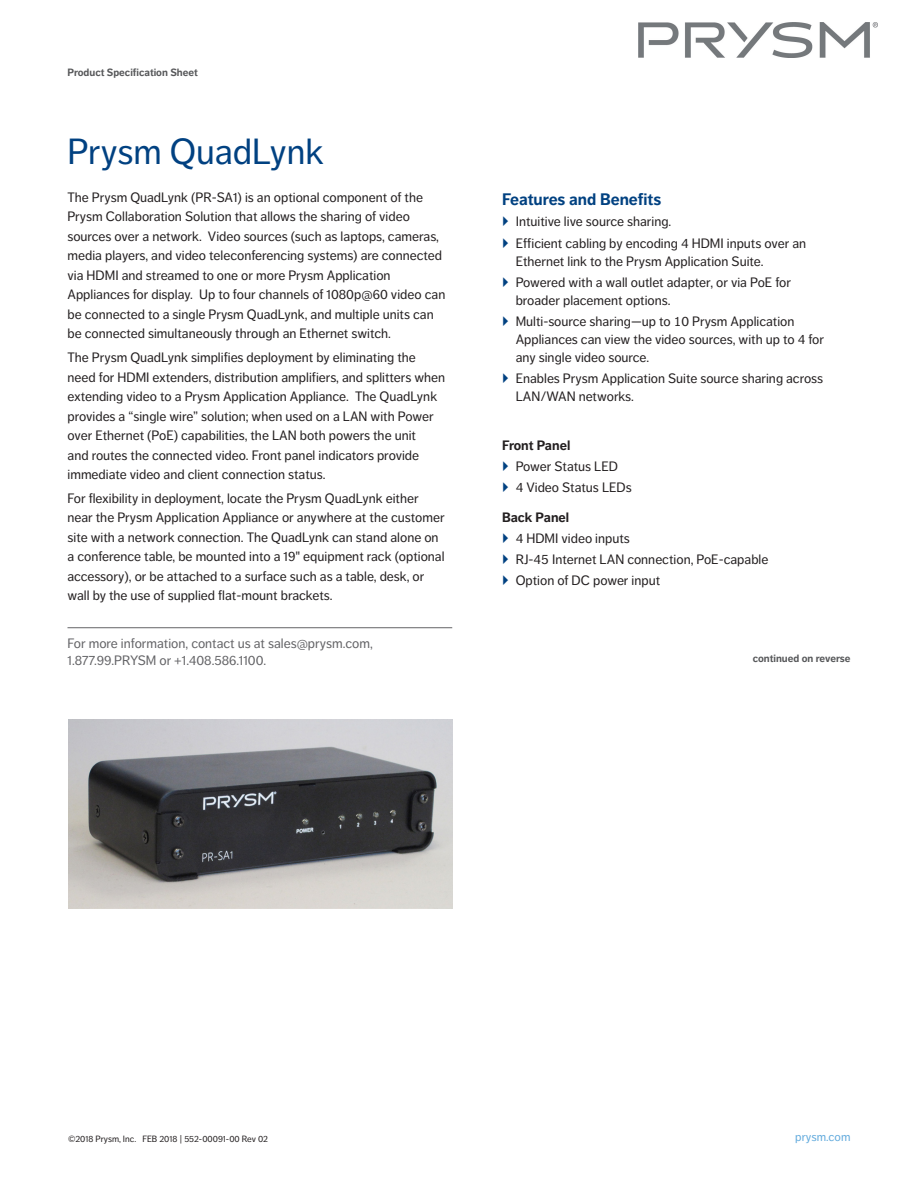
<style>
.page{position:relative;width:918px;height:1188px;background:#fff}
.page>*{position:absolute;margin:0;border:0;box-sizing:border-box;transform-origin:0 0}
.One_Sheet_Title{font:36px "Dagny Pro";color:#014181}
.One_Sheet_Header_2{font:700 16.5px "Dagny Pro";color:#014181}
.Intro_Left{font:13.5px/19.5px "Dagny Pro";color:#231f20}
.More_Info_Intro{font:13.5px/16.5px "Dagny Pro";color:#636366}
.One_Sheet_Header_3{font:700 13.5px "Dagny Pro";color:#231f20}
.t1{font:12px "Dagny Pro";color:#63abdd}
.Continued_line{font:700 10.5px "Dagny Pro";color:#57585a}
.Copyright_-_left{font:9px "Dagny Pro";color:#231f20}
</style>
<div class="page">
<hr style="left:68px;top:627px;width:384px;height:1px;background:#636366">
<img style="left:68px;top:720px;width:384px;height:188px">
<img style="left:639px;top:23px;width:239px;height:35px">
<p class="Continued_line" style="left:68px;top:66px;width:132px">Product Specification Sheet</p>
<p class="One_Sheet_Title" style="left:68px;top:131px;width:258px">Prysm QuadLynk</p>
<p class="Intro_Left" style="left:68px;top:187px;width:379px">The Prysm QuadLynk (PR-SA1) is an optional component of the Prysm Collaboration Solution that allows the sharing of video sources over a network. Video sources (such as laptops, cameras, media players, and video teleconferencing systems) are connected via HDMI and streamed to one or more Prysm Application Appliances for display. Up to four channels of 1080p@60 video can be connected to a single Prysm QuadLynk, and multiple units can be connected simultaneously through an Ethernet switch.</p>
<p class="Intro_Left" style="left:68px;top:348px;width:379px">The Prysm QuadLynk simplifies deployment by eliminating the need for HDMI extenders, distribution amplifiers, and splitters when extending video to a Prysm Application Appliance. The QuadLynk provides a “single wire” solution; when used on a LAN with Power over Ethernet (PoE) capabilities, the LAN both powers the unit<br>and routes the connected video. Front panel indicators provide immediate video and client connection status.</p>
<p class="Intro_Left" style="left:68px;top:488px;width:379px">For flexibility in deployment, locate the Prysm QuadLynk either near the Prysm Application Appliance or anywhere at the customer site with a network connection. The QuadLynk can stand alone on a conference table, be mounted into a 19" equipment rack (optional accessory), or be attached to a surface such as a table, desk, or wall by the use of supplied flat-mount brackets.</p>
<p class="More_Info_Intro" style="left:68px;top:635px;width:307px">For more information, contact us at sales@prysm.com,<br>1.877.99.PRYSM or +1.408.586.1100.</p>
<p class="One_Sheet_Header_2" style="left:502px;top:190px;width:161px">Features and Benefits</p>
<p class="Intro_Left" style="left:516px;top:212px;width:157px">Intuitive live source sharing.</p>
<p class="Intro_Left" style="left:516px;top:234px;width:292px;line-height:18px">Efficient cabling by encoding 4 HDMI inputs over an<br>Ethernet link to the Prysm Application Suite.</p>
<p class="Intro_Left" style="left:516px;top:273px;width:277px;line-height:18px">Powered with a wall outlet adapter, or via PoE for broader placement options.</p>
<p class="Intro_Left" style="left:516px;top:312px;width:310px;line-height:18px">Multi-source sharing—up to 10 Prysm Application<br>Appliances can view the video sources, with up to 4 for any single video source.</p>
<p class="Intro_Left" style="left:516px;top:370px;width:309px;line-height:18px">Enables Prysm Application Suite source sharing across<br>LAN/WAN networks.</p>
<p class="One_Sheet_Header_3" style="left:502px;top:437px;width:70px">Front Panel</p>
<p class="Intro_Left" style="left:516px;top:456px;width:104px">Power Status LED</p>
<p class="Intro_Left" style="left:516px;top:477px;width:118px">4 Video Status LEDs</p>
<p class="One_Sheet_Header_3" style="left:502px;top:509px;width:69px">Back Panel</p>
<p class="Intro_Left" style="left:516px;top:529px;width:116px">4 HDMI video inputs</p>
<p class="Intro_Left" style="left:516px;top:550px;width:254px">RJ-45 Internet LAN connection, PoE-capable</p>
<p class="Intro_Left" style="left:516px;top:571px;width:146px">Option of DC power input</p>
<p class="Continued_line" style="left:753px;top:652px;width:99px">continued on reverse</p>
<p class="Copyright_-_left" style="left:68px;top:1134px;width:202px">©2018 Prysm, Inc. FEB 2018 | 552-00091-00 Rev 02</p>
<p class="t1" style="left:795px;top:1130px;width:57px">prysm.com</p>
</div>
